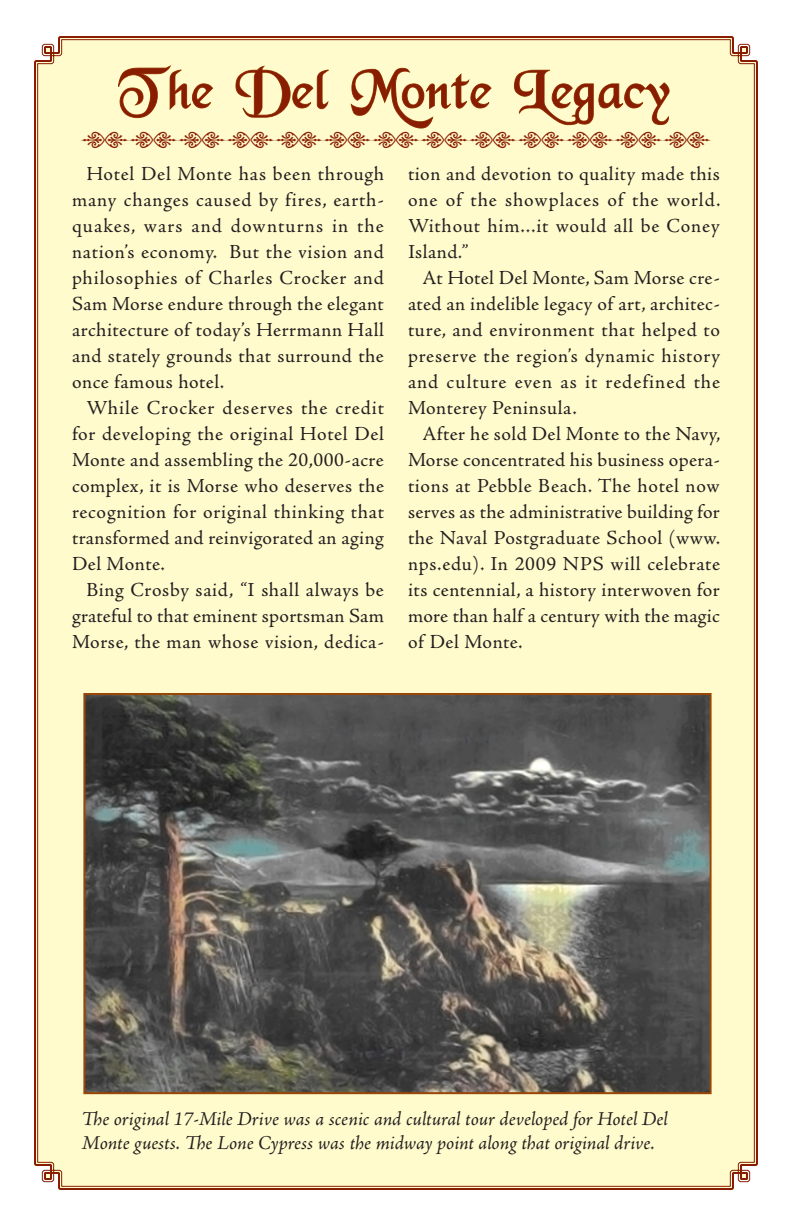
<style>
.page{position:relative;width:792px;height:1224px;background:#fff}
.page>*{position:absolute;margin:0;border:0;box-sizing:border-box;transform-origin:0 0}
.Headings{font:60px "Merced";color:#891d02}
.t1{font:50px "Woodtype Ornaments Std";color:#891d02}
.paragraph{font:20px/26px "Adobe Jenson Pro";letter-spacing:.025em;color:#231f20;text-align:justify}
.CAPTIONS{font:italic 20px/24px "Adobe Jenson Pro";letter-spacing:-.005em;color:#231f20}
.s1{font-style:italic}
</style>
<div class="page">
<div style="left:37px;top:39px;width:718px;height:1148px;background:#fffbcc"></div>
<svg style="left:118px;top:64px;width:96px;height:66px;background:#f4e8b7"></svg>
<svg style="left:235px;top:65px;width:94px;height:65px;background:#f4e8b8"></svg>
<svg style="left:350px;top:67px;width:142px;height:63px;background:#f4e7b6"></svg>
<svg style="left:513px;top:68px;width:157px;height:62px;background:#f3e7b6"></svg>
<img style="left:86px;top:696px;width:623px;height:395px">
<div style="left:83px;top:693px;width:629px;height:401px;border:2px solid #994606"></div>
<p class="Headings" style="left:119px;top:53px;width:556px">The Del Monte Legacy</p>
<p class="paragraph" style="left:72px;top:162px;width:314px;text-indent:14px">Hotel Del Monte has been through many changes caused by fires, earth&shy;quakes, wars and downturns in the nation’s economy. But the vision and philosophies of Charles Crocker and Sam Morse endure through the elegant architecture of today’s Herrmann Hall and stately grounds that surround the once famous hotel.</p>
<p class="paragraph" style="left:72px;top:396px;width:314px;text-indent:14px">While Crocker deserves the credit for developing the original Hotel Del Monte and assembling the 20,000-acre complex, it is Morse who deserves the recognition for original thinking that transformed and reinvigorated an aging Del Monte.</p>
<p class="paragraph" style="left:72px;top:578px;width:314px;text-indent:14px">Bing Crosby said, <span class="s1">“</span>I shall always be grateful to that eminent sportsman Sam Morse, the man whose vision, dedica-</p>
<p class="t1" style="left:81px;top:119px;width:632px">••••••••••••••••••••••••••</p>
<p class="paragraph" style="left:408px;top:162px;width:314px">tion and devotion to quality made this one of the showplaces of the world.<br>Without him...it would all be Coney Island<span class="s1">.”</span></p>
<p class="paragraph" style="left:408px;top:266px;width:314px;text-indent:14px">At Hotel Del Monte, Sam Morse cre&shy;ated an indelible legacy of art, architec&shy;ture, and environment that helped to preserve the region’s dynamic history and culture even as it redefined the Monterey Peninsula.</p>
<p class="paragraph" style="left:408px;top:422px;width:314px;text-indent:14px">After he sold Del Monte to the Navy, Morse concentrated his business opera&shy;tions at Pebble Beach. The hotel now serves as the administrative building for the Naval Postgraduate School (www. nps.edu). In 2009 NPS will celebrate its centennial, a history interwoven for more than half a century with the magic of Del Monte.</p>
<p class="CAPTIONS" style="left:82px;top:1108px;width:588px">The original 17-Mile Drive was a scenic and cultural tour developed for Hotel Del<br>Monte guests. The Lone Cypress was the midway point along that original drive.</p>
</div>
